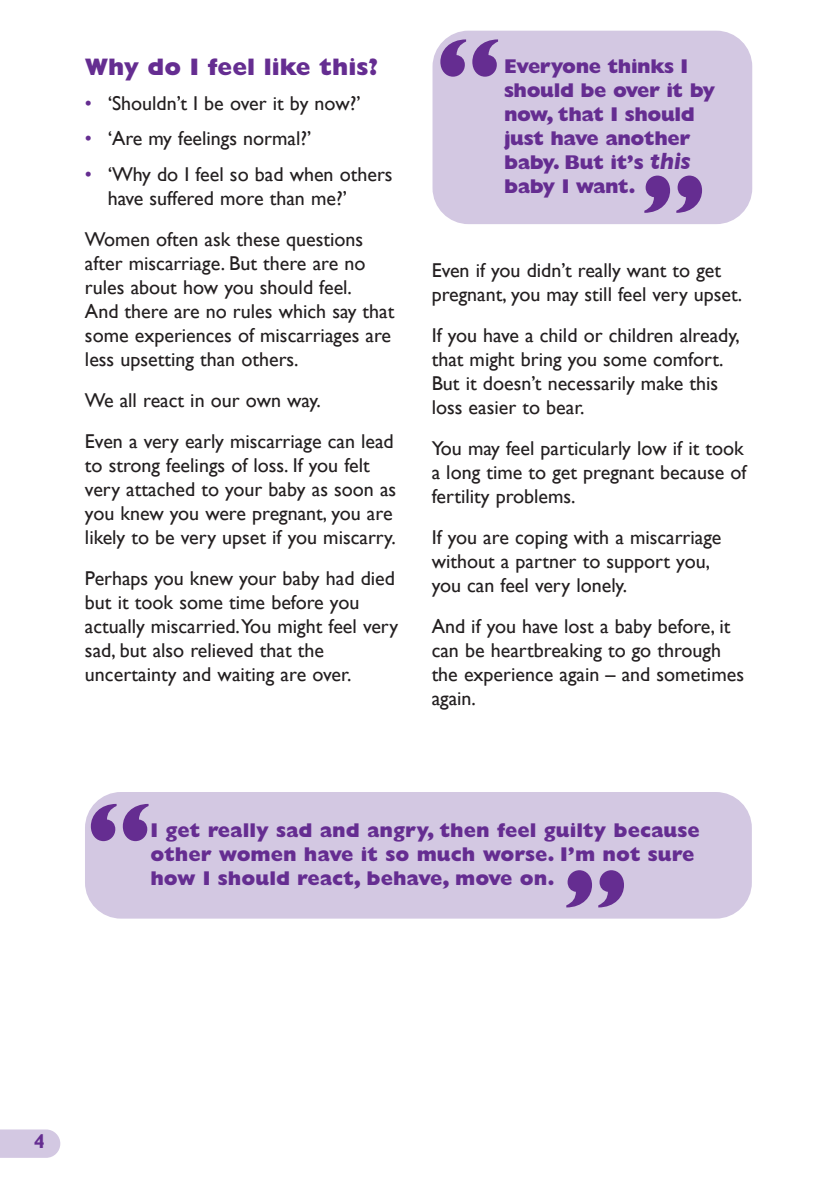
<style>
.page{position:relative;width:835px;height:1187px;background:#fff}
.page>*{position:absolute;margin:0;border:0;box-sizing:border-box;transform-origin:0 0}
.t1{font:800 96px "Gill Sans";color:#652d91}
.t2{font:800 24px "Gill Sans";color:#652d91}
.t3{font:20px/24px "Gill Sans";color:#231f20}
.t4{font:800 20px/24px "Gill Sans";color:#652d91}
.t5{font:800 20px/24px "Gill Sans";letter-spacing:-.02em;color:#652d91}
.t6{font:700 20px "Gill Sans";color:#652d91}
.s1{color:#652d91}
.s2{font-weight:700;font-style:italic;font-size:24px}
</style>
<div class="page">
<div style="left:85px;top:792px;width:667px;height:126px;background:#d3c8e2;border-radius:36px"></div>
<svg style="left:0;top:1129px;width:60px;height:28px;background:#d5cbe3"></svg>
<div style="left:433px;top:31px;width:319px;height:193px;background:#d3c8e2;border-radius:36px"></div>
<p class="t2" style="left:85px;top:57px;width:294px">Why do I feel like this?</p>
<p class="t3" style="left:85px;top:91px;width:277px"><span class="s1">•</span> ‘Shouldn’t I be over it by now?’</p>
<p class="t3" style="left:85px;top:126px;width:228px"><span class="s1">•</span> ‘Are my feelings normal?’</p>
<p class="t3" style="left:108px;top:162px;width:286px;text-indent:-23px"><span class="s1">•</span> ‘Why do I feel so bad when others have suffered more than me?’</p>
<p class="t3" style="left:85px;top:227px;width:311px">Women often ask these questions after miscarriage. But there are no rules about how you should feel.<br>And there are no rules which say that some experiences of miscarriages are less upsetting than others.</p>
<p class="t3" style="left:85px;top:379px;width:310px;line-height:41px">We all react in our own way.<br>Even a very early miscarriage can lead</p>
<p class="t3" style="left:85px;top:453px;width:313px">to strong feelings of loss. If you felt very attached to your baby as soon as you knew you were pregnant, you are likely to be very upset if you miscarry.</p>
<p class="t3" style="left:85px;top:566px;width:315px">Perhaps you knew your baby had died but it took some time before you actually miscarried.You might feel very sad, but also relieved that the uncertainty and waiting are over.</p>
<h1 class="t1" style="left:435px;top:37px;width:69px">“</h1>
<p class="t5" style="left:504px;top:56px;width:213px">Everyone thinks I should be over it by now, that I should just have another baby. But it’s <span class="s2">this </span>baby I want.</p>
<h1 class="t1" style="left:708px;top:215px;width:69px;rotate:-180deg">“</h1>
<p class="t3" style="left:432px;top:258px;width:312px">Even if you didn’t really want to get pregnant, you may still feel very upset.</p>
<p class="t3" style="left:432px;top:323px;width:310px">If you have a child or children already, that might bring you some comfort.<br>But it doesn’t necessarily make this loss easier to bear.</p>
<p class="t3" style="left:432px;top:436px;width:316px">You may feel particularly low if it took a long time to get pregnant because of fertility problems.</p>
<p class="t3" style="left:432px;top:525px;width:291px">If you are coping with a miscarriage without a partner to support you, you can feel very lonely.</p>
<p class="t3" style="left:432px;top:614px;width:314px">And if you have lost a baby before, it can be heartbreaking to go through the experience again – and sometimes again.</p>
<h1 class="t1" style="left:85px;top:801px;width:69px">“</h1>
<p class="t4" style="left:150px;top:819px;width:551px">I get really sad and angry, then feel guilty because other women have it so much worse. I’m not sure</p>
<p class="t4" style="left:150px;top:867px;width:406px">how I should react, behave, move on.</p>
<h1 class="t1" style="left:630px;top:909px;width:69px;rotate:-180deg">“</h1>
<p class="t6" style="left:34px;top:1133px;width:13px">4</p>
</div>
